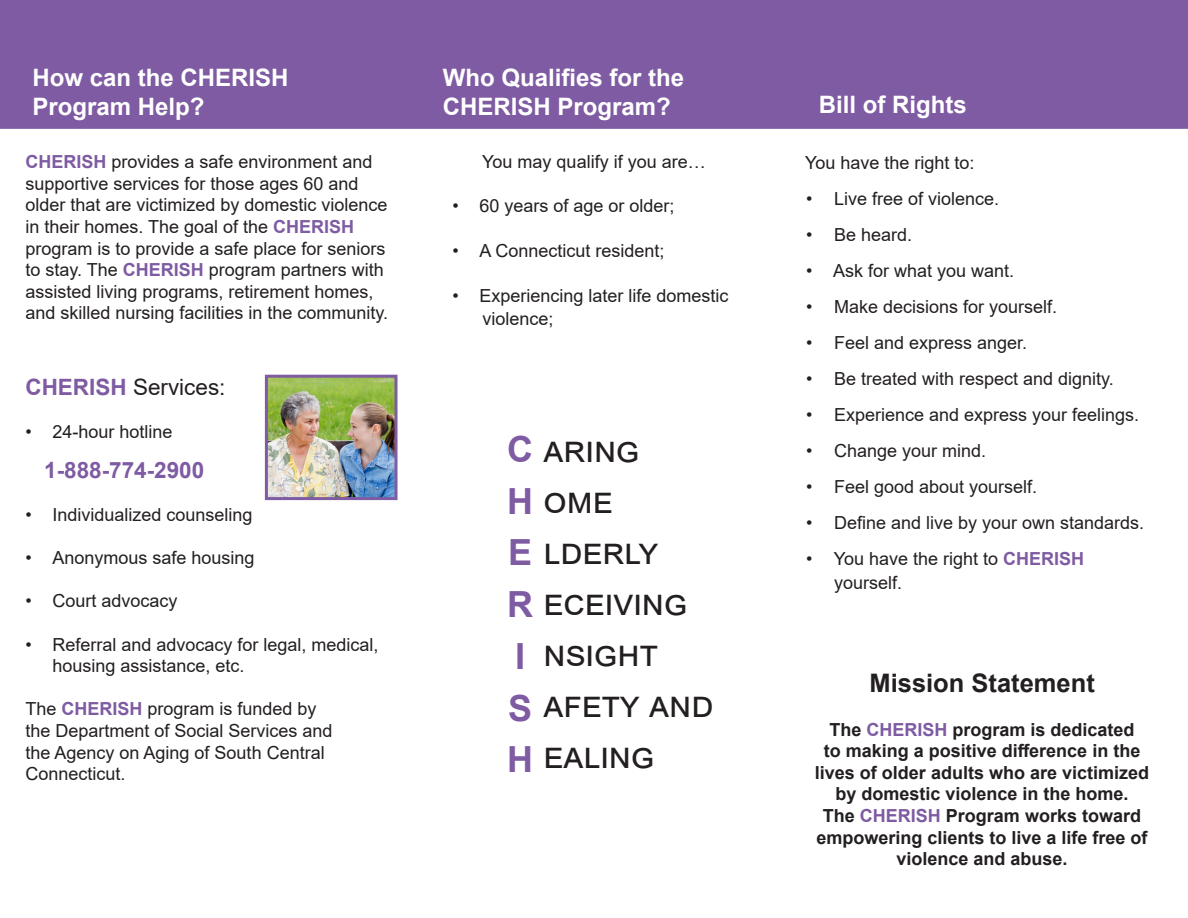
<style>
.page{position:relative;width:1188px;height:918px;background:#fff}
.page>*{position:absolute;margin:0;border:0;box-sizing:border-box;transform-origin:0 0}
.t1{font:36px "Arial";color:#231f20}
.t2{font:700 36px "Arial";color:#7e5ba2}
.t3{font:700 25.5px "Arial";color:#231f20}
.t4{font:700 24px "Arial";color:#fff}
.t5{font:22.5px "Arial";color:#231f20}
.t6{font:700 22.5px "Arial";color:#7e5ba2}
.t7{font:18px/21.6px "Arial";color:#231f20}
.t8{font:700 18px/21.6px "Arial";color:#231f20;text-align:center}
.s1{font-weight:700;color:#7e5ba2}
.s2{color:#7e5ba2}
</style>
<div class="page">
<div style="left:0;top:0;width:1188px;height:129px;background:#7e5ba2"></div>
<img style="left:269px;top:379px;width:125px;height:117px">
<div style="left:265px;top:375px;width:133px;height:125px;border:3px solid #7e5ba2"></div>
<p class="t4" style="left:443px;top:61px;width:243px">Who Qualifies for the</p>
<p class="t4" style="left:443px;top:89px;width:230px">CHERISH Program?</p>
<p class="t4" style="left:32px;top:61px;width:258px">How can the CHERISH</p>
<p class="t4" style="left:32px;top:89px;width:174px">Program Help?</p>
<p class="t4" style="left:819px;top:88px;width:150px">Bill of Rights</p>
<p class="t7" style="left:26px;top:151px;width:364px"><span class="s1">CHERISH</span> provides a safe environment and supportive services for those ages 60 and older that are victimized by domestic violence in their homes. The goal of the <span class="s1">CHERISH </span>program is to provide a safe place for seniors to stay. The <span class="s1">CHERISH</span> program partners with assisted living programs, retirement homes, and skilled nursing facilities in the community.</p>
<p class="t5" style="left:26px;top:372px;width:202px"><span class="s1">CHERISH</span> Services:</p>
<p class="t7" style="left:26px;top:421px;width:149px">• 24-hour hotline</p>
<p class="t6" style="left:44px;top:454px;width:162px">1-888-774-2900</p>
<p class="t7" style="left:26px;top:504px;width:229px">• Individualized counseling</p>
<p class="t7" style="left:26px;top:547px;width:231px">• Anonymous safe housing</p>
<p class="t7" style="left:26px;top:590px;width:154px">• Court advocacy</p>
<p class="t7" style="left:52px;top:633px;width:328px;text-indent:-27px">• Referral and advocacy for legal, medical, housing assistance, etc.</p>
<p class="t7" style="left:26px;top:698px;width:309px">The <span class="s1">CHERISH</span> program is funded by the Department of Social Services and the Agency on Aging of South Central<br>Connecticut.</p>
<p class="t7" style="left:482px;top:151px;width:225px">You may qualify if you are…</p>
<p class="t7" style="left:453px;top:195px;width:224px">• 60 years of age or older;</p>
<p class="t7" style="left:453px;top:240px;width:214px">• A Connecticut resident;</p>
<p class="t7" style="left:453px;top:285px;width:278px">• Experiencing later life domestic</p>
<p class="t7" style="left:483px;top:308px;width:73px">violence;</p>
<p class="t1" style="left:507px;top:424px;width:134px"><span class="s1">C</span> aring</p>
<p class="t1" style="left:507px;top:475px;width:107px"><span class="s1">H</span> ome</p>
<p class="t1" style="left:508px;top:526px;width:150px"><span class="s1">E</span> lderly</p>
<p class="t1" style="left:507px;top:577px;width:182px"><span class="s1">R</span> eceiving</p>
<p class="t2" style="left:515px;top:631px;width:12px">I</p>
<p class="t2" style="left:508px;top:683px;width:26px">S</p>
<p class="t2" style="left:507px;top:734px;width:27px">H</p>
<p class="t1" style="left:544px;top:628px;width:116px">nsight</p>
<p class="t1" style="left:544px;top:679px;width:171px">afety and</p>
<p class="t1" style="left:544px;top:730px;width:112px">ealing</p>
<p class="t7" style="left:805px;top:151px;width:171px">You have the right to:</p>
<p class="t7" style="left:806px;top:187px;width:195px">• Live free of violence.</p>
<p class="t7" style="left:806px;top:223px;width:108px">• Be heard.</p>
<p class="t7" style="left:806px;top:259px;width:210px">• Ask for what you want.</p>
<p class="t7" style="left:806px;top:295px;width:253px">• Make decisions for yourself.</p>
<p class="t7" style="left:806px;top:331px;width:223px">• Feel and express anger.</p>
<p class="t7" style="left:806px;top:367px;width:309px">• Be treated with respect and dignity.</p>
<p class="t7" style="left:806px;top:403px;width:335px">• Experience and express your feelings.</p>
<p class="t7" style="left:806px;top:439px;width:182px">• Change your mind.</p>
<p class="t7" style="left:806px;top:475px;width:233px">• Feel good about yourself.</p>
<p class="t7" style="left:806px;top:511px;width:340px">• Define and live by your own standards.</p>
<p class="t7" style="left:834px;top:546px;width:252px;line-height:24px;text-indent:-28px">• You have the right to <span class="s1">CHERISH </span>yourself.</p>
<p class="t3" style="left:870px;top:665px;width:227px">Mission Statement</p>
<p class="t8" style="left:815px;top:719px;width:336px">The <span class="s2">CHERISH</span> program is dedicated<br>to making a positive difference in the lives of older adults who are victimized by domestic violence in the home.<br>The <span class="s2">CHERISH</span> Program works toward empowering clients to live a life free of violence and abuse.</p>
</div>
